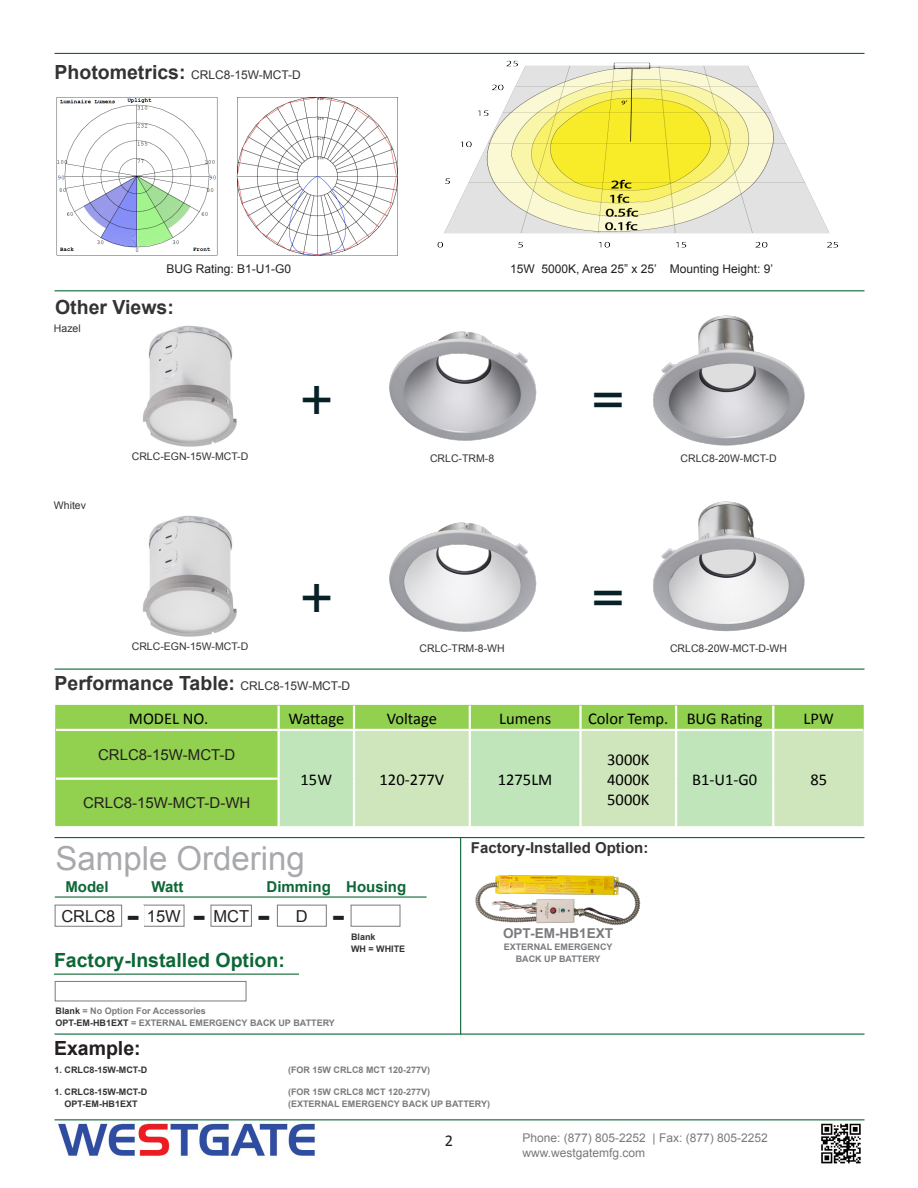
<style>
.page{position:relative;width:918px;height:1188px;background:#fff}
.page>*{position:absolute;margin:0;border:0;box-sizing:border-box;transform-origin:0 0}
.t1{font:47.1px "Handel Gothic";color:#072127}
.t2{font:33px "Arial";color:#a8a9ad}
.t3{font:700 28.5px "Verdana";color:#231f20}
.t4{font:700 19.5px "Arial";color:#333}
.t5{font:700 19.5px "Arial";color:#0d6736}
.t6{font:700 19.5px "Arial";color:#231f20}
.t7{font:16.5px "Calibri";color:#000}
.t8{font:16.5px "Arial";color:#231f20}
.t9{font:16.5px "Calibri";color:#231f20}
.t10{font:15px "Arial";color:#231f20}
.t11{font:700 15px "Arial";color:#333}
.t12{font:700 15px "Arial";color:#0d6736}
.t13{font:700 13.65px "Arial";color:#7a7b7e}
.t14{font:12px "Arial";color:#787a7d}
.t15{font:12px "Arial";color:#231f20}
.t16{font:12px "Arial";color:#333}
.t17{font:10.5px "Arial";color:#333}
.t18{font:700 9px "Arial";color:#7a7b7e}
.t19{font:700 9px "Arial";color:#7b7b7e}
.t20{font:700 9px "Arial";color:#333}
.t21{font:700 9px "Arial";color:#323332}
.s1{font-weight:700;font-size:19.5px}
.s2{font-weight:400;font-size:12px}
.s3{color:#323332}
.s4{color:#7b7b7e}
</style>
<div class="page">
<hr style="left:55px;top:669px;width:810px;height:1px;background:#0d6736">
<hr style="left:55px;top:53px;width:810px;height:1px;background:#0d6736">
<hr style="left:55px;top:290px;width:810px;height:1px;background:#0d6736">
<hr style="left:55px;top:837px;width:810px;height:1px;background:#0d6736">
<hr style="left:55px;top:1034px;width:810px;height:1px;background:#0d6736">
<hr style="left:55px;top:1119px;width:810px;height:1px;background:#0d6736">
<hr style="left:460px;top:838px;width:1px;height:197px;background:#0d6736">
<img style="left:438px;top:60px;width:401px;height:188px">
<img style="left:236px;top:97px;width:162px;height:159px">
<img style="left:56px;top:97px;width:162px;height:159px">
<div style="left:55px;top:705px;width:809px;height:121px;background:#92d050"></div>
<div style="left:280px;top:731px;width:73px;height:95px;background:#c0e5bb"></div>
<svg style="left:355px;top:730px;width:509px;height:96px;background:#c9e5bb"></svg>
<hr style="left:278px;top:706px;width:2px;height:23px;background:#fff">
<hr style="left:353px;top:706px;width:2px;height:23px;background:#fff">
<hr style="left:469px;top:706px;width:2px;height:23px;background:#fff">
<hr style="left:579px;top:706px;width:3px;height:23px;background:#fff">
<hr style="left:675px;top:706px;width:2px;height:23px;background:#fff">
<hr style="left:772px;top:706px;width:2px;height:23px;background:#fff">
<hr style="left:278px;top:731px;width:2px;height:47px;background:#fff">
<hr style="left:353px;top:731px;width:2px;height:48px;background:#fff">
<hr style="left:469px;top:731px;width:2px;height:48px;background:#fff">
<hr style="left:579px;top:731px;width:3px;height:48px;background:#fff">
<hr style="left:675px;top:731px;width:2px;height:48px;background:#fff">
<hr style="left:772px;top:731px;width:2px;height:48px;background:#fff">
<hr style="left:278px;top:780px;width:2px;height:46px;background:#fff">
<hr style="left:353px;top:779px;width:2px;height:47px;background:#fff">
<hr style="left:469px;top:779px;width:2px;height:47px;background:#fff">
<hr style="left:579px;top:779px;width:3px;height:47px;background:#fff">
<hr style="left:675px;top:779px;width:2px;height:47px;background:#fff">
<hr style="left:772px;top:779px;width:2px;height:47px;background:#fff">
<hr style="left:56px;top:729px;width:223px;height:2px;background:#fff">
<hr style="left:279px;top:729px;width:75px;height:2px;background:#fff">
<hr style="left:354px;top:729px;width:116px;height:2px;background:#fff">
<hr style="left:470px;top:729px;width:111px;height:2px;background:#fff">
<hr style="left:580px;top:729px;width:96px;height:2px;background:#fff">
<hr style="left:676px;top:729px;width:97px;height:2px;background:#fff">
<hr style="left:773px;top:729px;width:90px;height:2px;background:#fff">
<hr style="left:56px;top:778px;width:224px;height:2px;background:#fff">
<div style="left:55px;top:905px;width:67px;height:22px;border:1px solid #787a7d"></div>
<div style="left:211px;top:905px;width:41px;height:22px;border:1px solid #787a7d"></div>
<div style="left:143px;top:905px;width:41px;height:22px;border:1px solid #787a7d"></div>
<div style="left:351px;top:905px;width:49px;height:22px;background:#fff;border:1px solid #787a7d"></div>
<div style="left:277px;top:905px;width:50px;height:22px;border:1px solid #787a7d"></div>
<hr style="left:55px;top:896px;width:372px;height:2px;background:#0d6736">
<div style="left:123px;top:905px;width:21px;height:22px;background:#fff"></div>
<img style="left:142px;top:325px;width:95px;height:122px">
<img style="left:142px;top:515px;width:95px;height:122px">
<img style="left:389px;top:331px;width:148px;height:110px">
<img style="left:389px;top:522px;width:148px;height:110px">
<img style="left:58px;top:1123px;width:257px;height:34px">
<img style="left:821px;top:1123px;width:40px;height:41px">
<div style="left:55px;top:981px;width:191px;height:20px;background:#fff;border:1px solid #787a7d"></div>
<hr style="left:54px;top:974px;width:245px;height:1px;background:#0d6736">
<img style="left:475px;top:875px;width:166px;height:50px">
<img style="left:653px;top:315px;width:152px;height:131px">
<img style="left:653px;top:501px;width:152px;height:131px">
<p class="t16" style="left:55px;top:67px;width:248px"><span class="s1">Photometrics:</span> CRLC8-15W-MCT-D</p>
<p class="t15" style="left:167px;top:261px;width:126px">BUG Rating: B1-U1-G0</p>
<p class="t15" style="left:510px;top:261px;width:265px">15W 5000K, Area 25” x 25’ Mounting Height: 9’</p>
<p class="t4" style="left:55px;top:294px;width:120px">Other Views:</p>
<p class="t17" style="left:54px;top:321px;width:28px">Hazel</p>
<p class="t17" style="left:54px;top:498px;width:34px">Whitev</p>
<p class="t17" style="left:132px;top:450px;width:118px">CRLC-EGN-15W-MCT-D</p>
<p class="t17" style="left:132px;top:640px;width:118px">CRLC-EGN-15W-MCT-D</p>
<p class="t1" style="left:297px;top:375px;width:41px">+</p>
<p class="t1" style="left:297px;top:573px;width:41px">+</p>
<p class="t4" style="left:55px;top:670px;width:297px">Performance Table: <span class="s2">CRLC8-15W-MCT-D</span></p>
<p class="t17" style="left:430px;top:451px;width:66px">CRLC-TRM-8</p>
<p class="t17" style="left:420px;top:641px;width:87px">CRLC-TRM-8-WH</p>
<p class="t1" style="left:589px;top:375px;width:41px">=</p>
<p class="t17" style="left:681px;top:451px;width:98px">CRLC8-20W-MCT-D</p>
<p class="t1" style="left:589px;top:573px;width:41px">=</p>
<p class="t17" style="left:670px;top:641px;width:119px">CRLC8-20W-MCT-D-WH</p>
<p class="t7" style="left:129px;top:708px;width:81px">MODEL NO.</p>
<p class="t7" style="left:288px;top:708px;width:57px">Wattage</p>
<p class="t7" style="left:387px;top:708px;width:52px">Voltage</p>
<p class="t7" style="left:499px;top:708px;width:54px">Lumens</p>
<p class="t7" style="left:588px;top:708px;width:82px">Color Temp.</p>
<p class="t7" style="left:687px;top:708px;width:78px">BUG Rating</p>
<p class="t7" style="left:804px;top:708px;width:32px">LPW</p>
<p class="t10" style="left:98px;top:745px;width:139px">CRLC8-15W-MCT-D</p>
<p class="t7" style="left:301px;top:769px;width:33px">15W</p>
<p class="t7" style="left:380px;top:769px;width:66px">120-277V</p>
<p class="t7" style="left:498px;top:769px;width:56px">1275LM</p>
<p class="t7" style="left:607px;top:749px;width:44px">3000K</p>
<p class="t7" style="left:607px;top:769px;width:44px">4000K</p>
<p class="t7" style="left:607px;top:789px;width:44px">5000K</p>
<p class="t7" style="left:692px;top:769px;width:67px">B1-U1-G0</p>
<p class="t7" style="left:810px;top:769px;width:18px">85</p>
<p class="t10" style="left:83px;top:793px;width:169px">CRLC8-15W-MCT-D-WH</p>
<p class="t2" style="left:56px;top:837px;width:251px">Sample Ordering</p>
<p class="t12" style="left:65px;top:877px;width:45px">Model</p>
<p class="t12" style="left:151px;top:877px;width:33px">Watt</p>
<p class="t12" style="left:267px;top:877px;width:66px">Dimming</p>
<p class="t12" style="left:346px;top:877px;width:61px">Housing</p>
<p class="t8" style="left:61px;top:905px;width:56px">CRLC8</p>
<p class="t8" style="left:147px;top:905px;width:35px">15W</p>
<p class="t8" style="left:213px;top:905px;width:37px">MCT</p>
<p class="t8" style="left:296px;top:905px;width:13px">D</p>
<p class="t3" style="left:127px;top:898px;width:15px">-</p>
<p class="t3" style="left:192px;top:898px;width:15px">-</p>
<p class="t3" style="left:257px;top:898px;width:15px">-</p>
<p class="t3" style="left:332px;top:898px;width:15px">-</p>
<p class="t5" style="left:54px;top:947px;width:232px">Factory-Installed Option:</p>
<p class="t18" style="left:56px;top:1005px;width:152px"><span class="s3">Blank</span> = No Option For Accessories</p>
<p class="t18" style="left:56px;top:1017px;width:281px"><span class="s3">OPT-EM-HB1EXT</span> = EXTERNAL EMERGENCY BACK UP BATTERY</p>
<p class="t21" style="left:351px;top:931px;width:26px">Blank</p>
<p class="t21" style="left:351px;top:943px;width:56px">WH = WHITE</p>
<p class="t11" style="left:471px;top:838px;width:179px">Factory-Installed Option:</p>
<p class="t13" style="left:503px;top:924px;width:112px">OPT-EM-HB1EXT</p>
<p class="t18" style="left:504px;top:940px;width:110px">EXTERNAL EMERGENCY</p>
<p class="t18" style="left:516px;top:952px;width:86px">BACK UP BATTERY</p>
<p class="t6" style="left:54px;top:1035px;width:88px">Example:</p>
<p class="t20" style="left:55px;top:1064px;width:94px">1. CRLC8-15W-MCT-D</p>
<p class="t19" style="left:288px;top:1064px;width:144px">(FOR 15W CRLC8 MCT 120-277V)</p>
<p class="t20" style="left:55px;top:1085px;width:94px">1. CRLC8-15W-MCT-D</p>
<p class="t19" style="left:288px;top:1085px;width:144px">(FOR 15W CRLC8 MCT 120-277V)</p>
<p class="t21" style="left:65px;top:1097px;width:75px">OPT-EM-HB1EXT</p>
<p class="t18" style="left:288px;top:1097px;width:204px"><span class="s4">(</span>EXTERNAL EMERGENCY BACK UP BATTERY<span class="s4">)</span></p>
<p class="t9" style="left:445px;top:1130px;width:10px">2</p>
<p class="t14" style="left:522px;top:1130px;width:247px">Phone: (877) 805-2252 | Fax: (877) 805-2252</p>
<p class="t14" style="left:522px;top:1145px;width:124px">www.westgatemfg.com</p>
</div>
